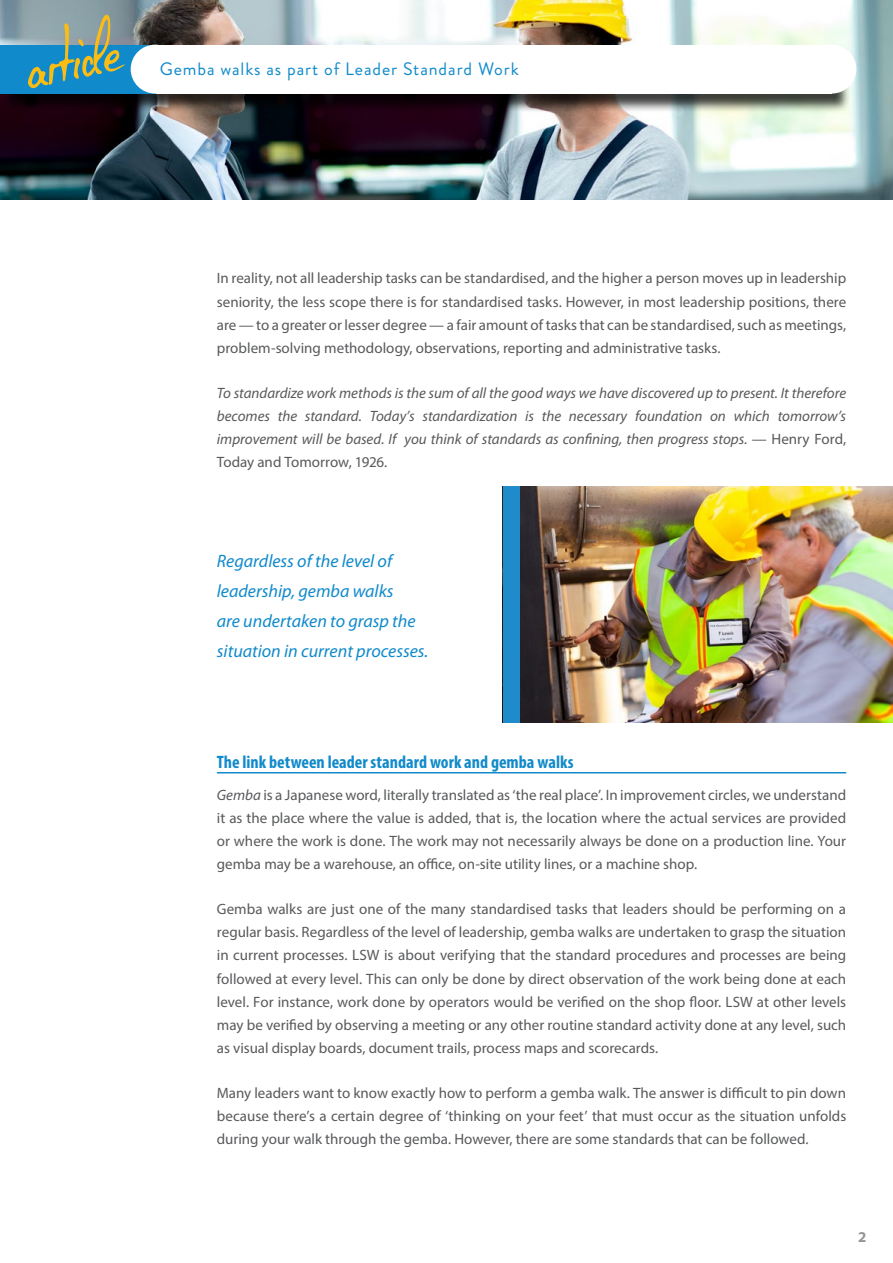
<style>
.page{position:relative;width:893px;height:1263px;background:#fff}
.page>*{position:absolute;margin:0;border:0;box-sizing:border-box;transform-origin:0 0}
.t1{font:84px "tudy 1311";color:#fbbd13}
.t2{font:italic 18px/30px "Myriad Pro";color:#118acb}
.t3{font:700 condensed 18px "Myriad Pro";color:#118acb}
.t4{font:18px "Brandon Grotesque";letter-spacing:.05em;color:#118acb}
.t5{font:15px/23.2px "Myriad Pro";color:#58595b;text-align:justify}
.t6{font:italic 15px/23.2px "Myriad Pro";letter-spacing:-.005em;color:#58595b;text-align:justify}
.t7{font:700 15px "Myriad Pro";color:#939598}
.s1{font-style:normal}
.s2{font-style:italic}
</style>
<div class="page">
<img style="left:0;top:0;width:893px;height:200px">
<div style="left:2px;top:46px;width:849px;height:66px;background:#000;opacity:.75"></div>
<div style="left:32px;top:45px;width:800px;height:49px;background:#fff"></div>
<div style="left:0;top:45px;width:155px;height:49px;background:#118acb"></div>
<div style="left:131px;top:45px;width:49px;height:49px;background:#fff;border-radius:50%"></div>
<div style="left:807px;top:45px;width:49px;height:49px;background:#fff;border-radius:50%"></div>
<hr style="left:217px;top:772px;width:629px;height:1px;background:#118acb">
<img style="left:520px;top:487px;width:373px;height:236px">
<div style="left:503px;top:487px;width:17px;height:236px;background:#1f8bcb"></div>
<h1 class="t1" style="left:13px;top:11px;width:97px;rotate:-12deg">article</h1>
<p class="t4" style="left:160px;top:57px;width:361px">Gemba walks as part of Leader Standard Work</p>
<p class="t5" style="left:217px;top:266px;width:631px">In reality, not all leadership tasks can be standardised, and the higher a person moves up in leadership seniority, the less scope there is for standardised tasks. However, in most leadership positions, there are — to a greater or lesser degree — a fair amount of tasks that can be standardised, such as meetings, problem-solving methodology, observations, reporting and administrative tasks.</p>
<p class="t6" style="left:217px;top:381px;width:631px">To standardize work methods is the sum of all the good ways we have discovered up to present. It therefore becomes the standard. Today’s standardization is the necessary foundation on which tomorrow’s improvement will be based. If you think of standards as confining, then progress stops. <span class="s1">— Henry Ford, Today and Tomorrow, 1926.</span></p>
<p class="t2" style="left:217px;top:545px;width:213px">Regardless of the level of leadership, gemba walks<br>are undertaken to grasp the situation in current processes.</p>
<p class="t3" style="left:217px;top:750px;width:358px">The link between leader standard work and gemba walks</p>
<p class="t5" style="left:217px;top:783px;width:631px"><span class="s2">Gemba</span> is a Japanese word, literally translated as ‘the real place’. In improvement circles, we understand it as the place where the value is added, that is, the location where the actual services are provided or where the work is done. The work may not necessarily always be done on a production line. Your gemba may be a warehouse, an office, on-site utility lines, or a machine shop.</p>
<p class="t5" style="left:217px;top:897px;width:631px">Gemba walks are just one of the many standardised tasks that leaders should be performing on a regular basis. Regardless of the level of leadership, gemba walks are undertaken to grasp the situation in current processes. LSW is about verifying that the standard procedures and processes are being followed at every level. This can only be done by direct observation of the work being done at each level. For instance, work done by operators would be verified on the shop floor. LSW at other levels may be verified by observing a meeting or any other routine standard activity done at any level, such as visual display boards, document trails, process maps and scorecards.</p>
<p class="t5" style="left:217px;top:1081px;width:631px">Many leaders want to know exactly how to perform a gemba walk. The answer is difficult to pin down because there’s a certain degree of ‘thinking on your feet’ that must occur as the situation unfolds during your walk through the gemba. However, there are some standards that can be followed.</p>
<p class="t7" style="left:858px;top:1227px;width:10px">2</p>
</div>
